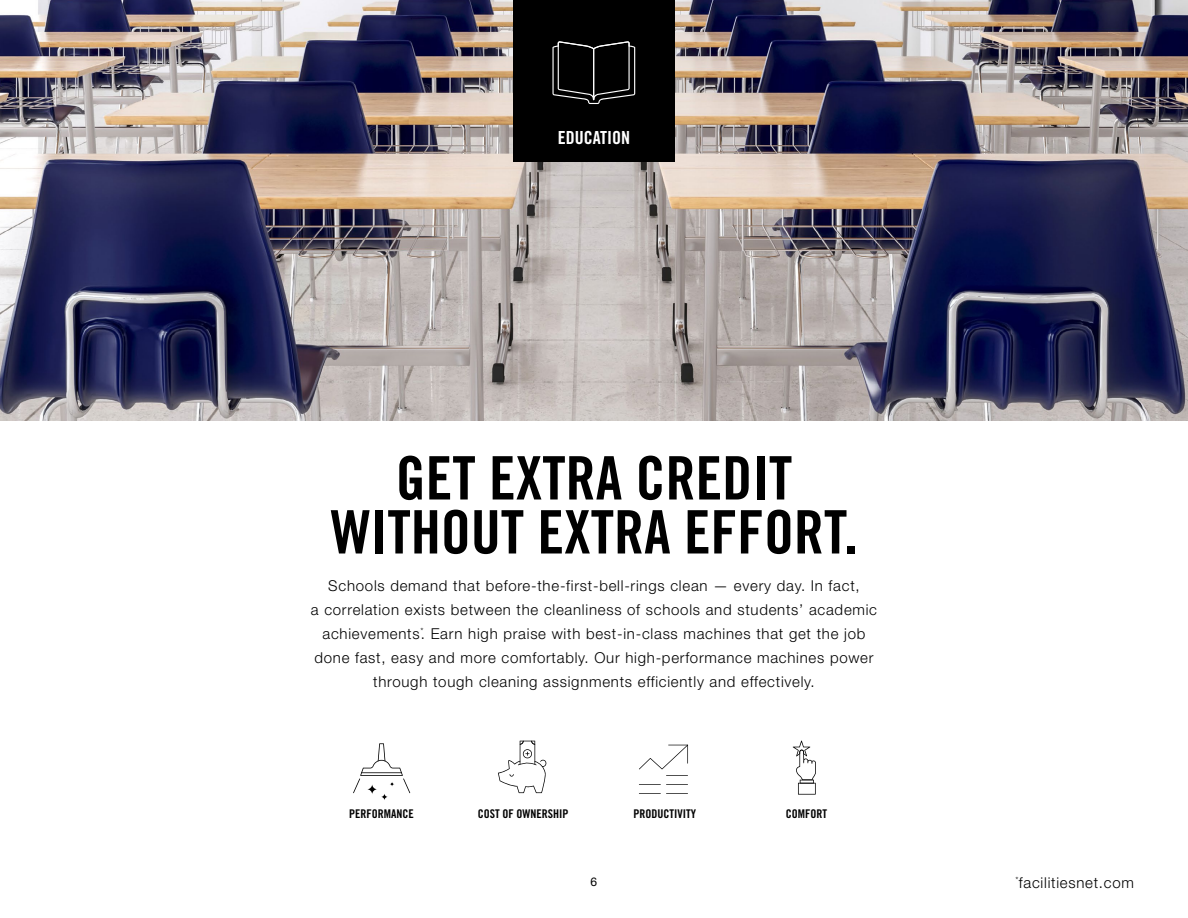
<style>
.page{position:relative;width:1188px;height:918px;background:#fff}
.page>*{position:absolute;margin:0;border:0;box-sizing:border-box;transform-origin:0 0}
.t1{font:60px/54px "Trade Gothic LT Std Bd Cn 20";color:#000;text-align:center}
.t2{font:18px "Trade Gothic LT Std Bd Cn 20";color:#fff}
.t3{font:300 15px/24px "Helvetica Neue LT Std";letter-spacing:.05em;color:#000;text-align:center}
.t4{font:12px "Trade Gothic LT Std Bd Cn 20";color:#000}
.t5{font:12px "Helvetica Neue LT Std";color:#000}
</style>
<div class="page">
<img style="left:0;top:0;width:1188px;height:420px">
<div style="left:513px;top:0;width:162px;height:162px;background:#000"></div>
<svg style="left:552px;top:41px;width:83px;height:63px"></svg>
<svg style="left:381px;top:793px;width:7px;height:7px"></svg>
<svg style="left:353px;top:743px;width:57px;height:50px"></svg>
<svg style="left:498px;top:741px;width:49px;height:52px"></svg>
<svg style="left:639px;top:745px;width:49px;height:24px"></svg>
<svg style="left:639px;top:793px;width:49px;height:1px"></svg>
<svg style="left:639px;top:784px;width:49px;height:1px"></svg>
<svg style="left:666px;top:775px;width:22px;height:1px"></svg>
<svg style="left:793px;top:741px;width:23px;height:54px"></svg>
<p class="t2" style="left:558px;top:126px;width:74px">EDUCATION</p>
<h1 class="t1" style="left:331px;top:451px;width:528px">GET EXTRA CREDIT<br>WITHOUT EXTRA EFFORT.</h1>
<p class="t3" style="left:311px;top:574px;width:568px">Schools demand that before-the-first-bell-rings clean — every day. In fact,<br>a correlation exists between the cleanliness of schools and students’ academic achievements<sup>*</sup>. Earn high praise with best-in-class machines that get the job done fast, easy and more comfortably. Our high-performance machines power through tough cleaning assignments efficiently and effectively.</p>
<p class="t4" style="left:349px;top:806px;width:66px">PERFORMANCE</p>
<p class="t4" style="left:478px;top:806px;width:92px">COST OF OWNERSHIP</p>
<p class="t4" style="left:633px;top:806px;width:64px">PRODUCTIVITY</p>
<p class="t4" style="left:786px;top:806px;width:43px">COMFORT</p>
<p class="t5" style="left:591px;top:875px;width:8px">6</p>
<p class="t3" style="left:1015px;top:871px;width:120px"><sup>*</sup>facilitiesnet.com</p>
</div>
